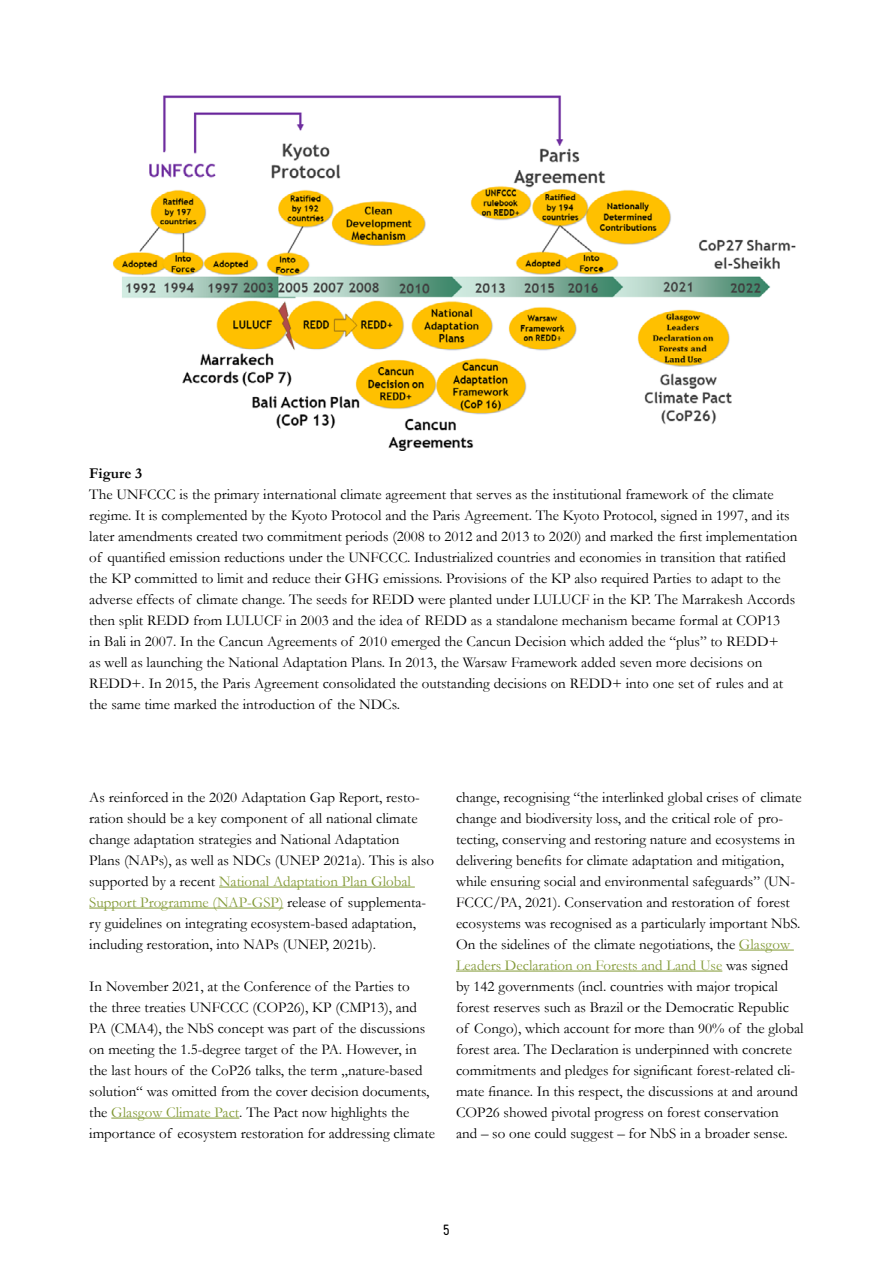
<style>
.page{position:relative;width:893px;height:1263px;background:#fff}
.page>*{position:absolute;margin:0;border:0;box-sizing:border-box;transform-origin:0 0}
.t1{font:15px/21px "Garamond";color:#000}
.t2{font:700 15px "Garamond";color:#000}
.t3{font:15px "Gravur Condensed";color:#000}
.s1{color:#839a37}
</style>
<div class="page">
<img style="left:113px;top:95px;width:683px;height:355px">
<hr style="left:219px;top:887px;width:196px;height:1px;background:#839a37">
<hr style="left:89px;top:908px;width:194px;height:1px;background:#839a37">
<hr style="left:111px;top:1118px;width:128px;height:1px;background:#839a37">
<hr style="left:739px;top:950px;width:55px;height:1px;background:#839a37">
<hr style="left:456px;top:971px;width:266px;height:1px;background:#839a37">
<p class="t2" style="left:89px;top:464px;width:54px">Figure 3</p>
<p class="t1" style="left:89px;top:483px;width:709px">The UNFCCC is the primary international climate agreement that serves as the institutional framework of the climate regime. It is complemented by the Kyoto Protocol and the Paris Agreement. The Kyoto Protocol, signed in 1997, and its later amendments created two commitment periods (2008 to 2012 and 2013 to 2020) and marked the first implementation of quantified emission reductions under the UNFCCC. Industrialized countries and economies in transition that ratified the KP committed to limit and reduce their GHG emissions. Provisions of the KP also required Parties to adapt to the adverse effects of climate change. The seeds for REDD were planted under LULUCF in the KP. The Marrakesh Accords then split REDD from LULUCF in 2003 and the idea of REDD as a standalone mechanism became formal at COP13<br>in Bali in 2007. In the Cancun Agreements of 2010 emerged the Cancun Decision which added the “plus” to REDD+<br>as well as launching the National Adaptation Plans. In 2013, the Warsaw Framework added seven more decisions on REDD+. In 2015, the Paris Agreement consolidated the outstanding decisions on REDD+ into one set of rules and at the same time marked the introduction of the NDCs.</p>
<p class="t1" style="left:89px;top:786px;width:346px">As reinforced in the 2020 Adaptation Gap Report, resto&shy;ration should be a key component of all national climate change adaptation strategies and National Adaptation Plans (NAPs), as well as NDCs (UNEP 2021a). This is also supported by a recent <span class="s1">National Adaptation Plan Global Support Programme (NAP-GSP)</span> release of supplementa&shy;ry guidelines on integrating ecosystem-based adaptation, including restoration, into NAPs (UNEP, 2021b).</p>
<p class="t1" style="left:89px;top:975px;width:347px">In November 2021, at the Conference of the Parties to<br>the three treaties UNFCCC (COP26), KP (CMP13), and PA (CMA4), the NbS concept was part of the discussions on meeting the 1.5-degree target of the PA. However, in the last hours of the CoP26 talks, the term „nature-based solution“ was omitted from the cover decision documents, the <span class="s1">Glasgow Climate Pact</span>. The Pact now highlights the importance of ecosystem restoration for addressing climate</p>
<p class="t1" style="left:456px;top:786px;width:349px">change, recognising “the interlinked global crises of climate change and biodiversity loss, and the critical role of pro&shy;tecting, conserving and restoring nature and ecosystems in delivering benefits for climate adaptation and mitigation, while ensuring social and environmental safeguards” (UN-FCCC/PA, 2021). Conservation and restoration of forest ecosystems was recognised as a particularly important NbS.<br>On the sidelines of the climate negotiations, the <span class="s1">Glasgow Leaders Declaration on Forests and Land Use</span> was signed by 142 governments (incl. countries with major tropical forest reserves such as Brazil or the Democratic Republic of Congo), which account for more than 90% of the global forest area. The Declaration is underpinned with concrete commitments and pledges for significant forest-related cli&shy;mate finance. In this respect, the discussions at and around COP26 showed pivotal progress on forest conservation and – so one could suggest – for NbS in a broader sense.</p>
<p class="t3" style="left:443px;top:1221px;width:9px">5</p>
</div>
